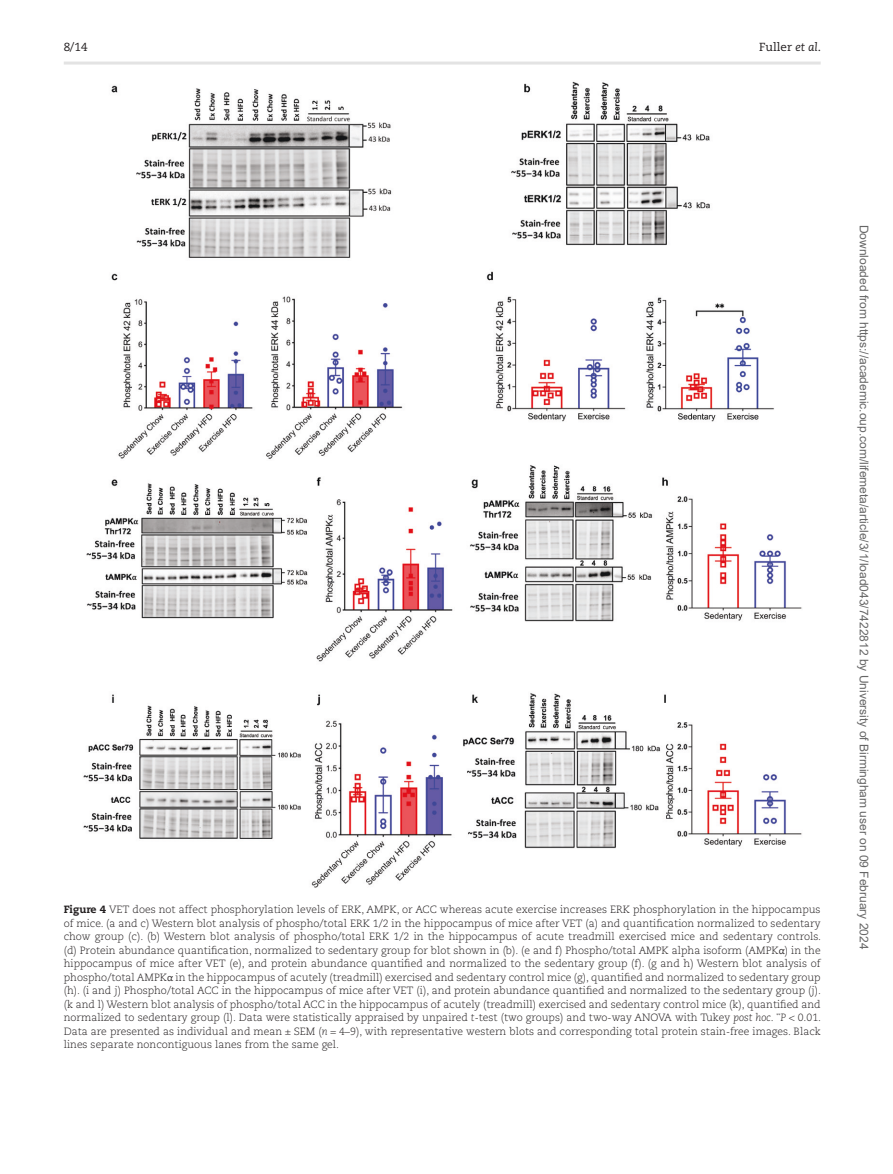
<style>
.page{position:relative;width:893px;height:1174px;background:#fff}
.page>*{position:absolute;margin:0;border:0;box-sizing:border-box;transform-origin:0 0}
.t1{font:12px "Arial";color:#666}
.t2{font:11.7px "Caecilia LT Std";color:#231f20}
.FigCapt{font:300 10.5px/13.5px "Caecilia LT Std";color:#231f20;text-align:justify}
.s1{font-style:italic}
.s2{font-weight:800}
.s3{font-family:"STIX Two Math";font-weight:400}
</style>
<div class="page">
<hr style="left:64px;top:62px;width:757px;height:3px;background:#e3e3e3">
<img style="left:83px;top:81px;width:719px;height:807px">
<p class="t2" style="left:64px;top:40px;width:25px">8/14</p>
<p class="t2" style="left:759px;top:40px;width:63px">Fuller <span class="s1">et al</span>.</p>
<p class="FigCapt" style="left:64px;top:903px;width:759px"><span class="s2">Figure 4</span> VET does not affect phosphorylation levels of ERK, AMPK, or ACC whereas acute exercise increases ERK phosphorylation in the hippocampus of mice. (a and c) Western blot analysis of phospho/total ERK 1/2 in the hippocampus of mice after VET (a) and quantification normalized to sedentary chow group (c). (b) Western blot analysis of phospho/total ERK 1/2 in the hippocampus of acute treadmill exercised mice and sedentary controls. (d) Protein abundance quantification, normalized to sedentary group for blot shown in (b). (e and f) Phospho/total AMPK alpha isoform (AMPK<span class="s3">⍺</span>) in the hippocampus of mice after VET (e), and protein abundance quantified and normalized to the sedentary group (f). (g and h) Western blot analysis of phospho/total AMPK<span class="s3">⍺</span> in the hippocampus of acutely (treadmill) exercised and sedentary control mice (g), quantified and normalized to sedentary group (h). (i and j) Phospho/total ACC in the hippocampus of mice after VET (i), and protein abundance quantified and normalized to the sedentary group (j). (k and l) Western blot analysis of phospho/total ACC in the hippocampus of acutely (treadmill) exercised and sedentary control mice (k), quantified and normalized to sedentary group (l). Data were statistically appraised by unpaired <span class="s1">t</span>-test (two groups) and two-way ANOVA with Tukey <span class="s1">post hoc</span>. <sup>**</sup><span class="s1">P</span> &lt; 0.01.<br>Data are presented as individual and mean ± SEM (<span class="s1">n</span> = 4–9), with representative western blots and corresponding total protein stain-free images. Black lines separate noncontiguous lanes from the same gel.</p>
<p class="t1" style="left:868px;top:224px;width:726px;rotate:90deg">Downloaded from https://academic.oup.com/lifemeta/article/3/1/load043/7422812 by University of Birmingham user on 09 February 2024</p>
</div>
